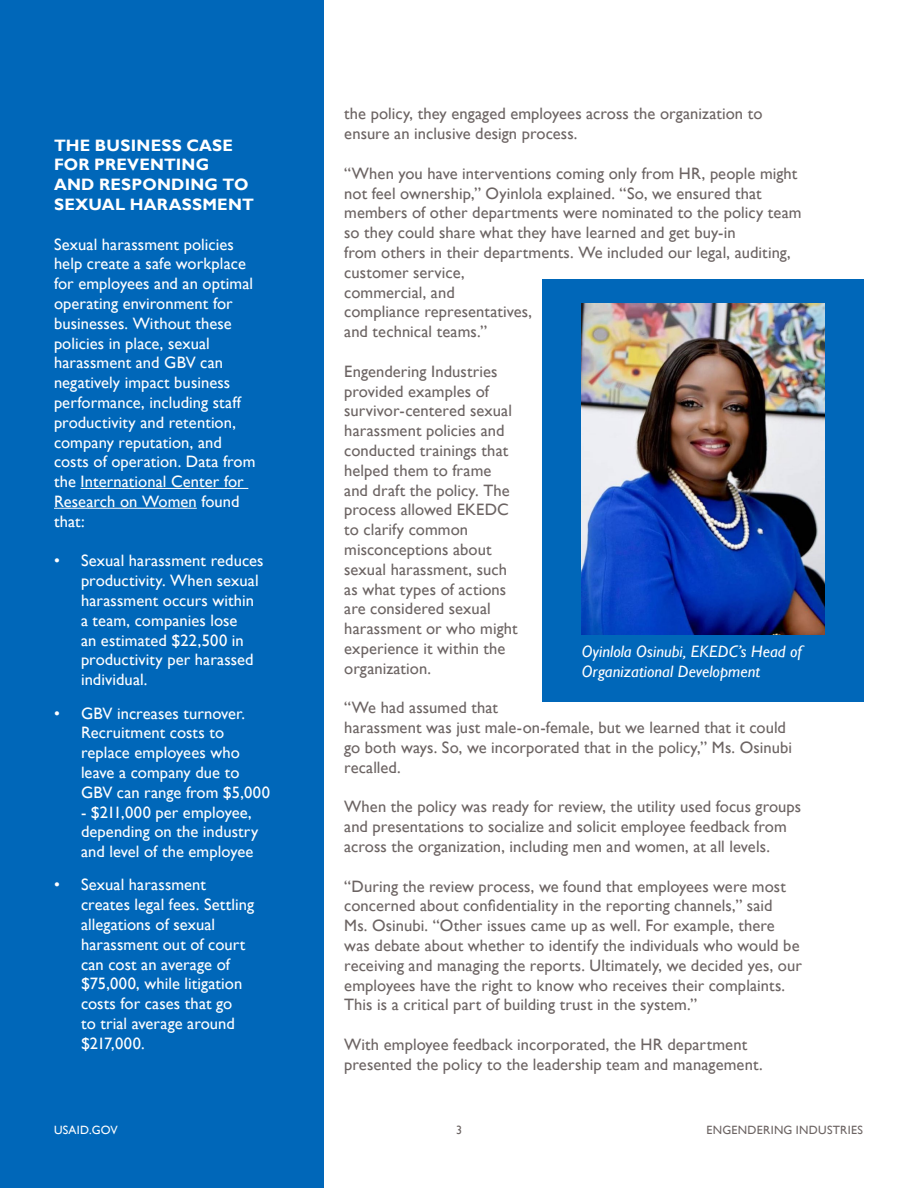
<style>
.page{position:relative;width:918px;height:1188px;background:#fff}
.page>*{position:absolute;margin:0;border:0;box-sizing:border-box;transform-origin:0 0}
.t1{font:16.5px/19.8px "Gill Sans";letter-spacing:.005em;color:#6c6463}
.t2{font:16.5px/19.8px "Gill Sans";letter-spacing:.005em;color:#fff}
.t3{font:700 16.5px/19.8px "Gill Sans";letter-spacing:.015em;color:#fff}
.t4{font:italic 16.5px/19.8px "Gill Sans";letter-spacing:.005em;color:#fff}
.t5{font:12px "Gill Sans";letter-spacing:.025em;color:#6c6463}
.t6{font:12px "Gill Sans";letter-spacing:.02em;color:#fff}
</style>
<div class="page">
<div style="left:0;top:0;width:324px;height:1188px;background:#0067b9"></div>
<div style="left:542px;top:279px;width:322px;height:423px;background:#0067b9"></div>
<hr style="left:81px;top:488px;width:167px;height:1px;background:#fff">
<hr style="left:54px;top:508px;width:143px;height:1px;background:#fff">
<img style="left:582px;top:304px;width:242px;height:330px">
<p class="t3" style="left:54px;top:136px;width:201px">THE BUSINESS CASE<br>FOR PREVENTING<br>AND RESPONDING TO<br>SEXUAL HARASSMENT</p>
<p class="t2" style="left:54px;top:234px;width:203px">Sexual harassment policies help create a safe workplace for employees and an optimal operating environment for businesses. Without these policies in place, sexual harassment and GBV can negatively impact business performance, including staff productivity and retention, company reputation, and costs of operation. Data from the International Center for<br>Research on Women found that:</p>
<p class="t2" style="left:81px;top:551px;width:184px;text-indent:-27px">• Sexual harassment reduces productivity. When sexual harassment occurs within a team, companies lose<br>an estimated $22,500 in productivity per harassed individual.</p>
<p class="t2" style="left:81px;top:703px;width:191px;text-indent:-27px">• GBV increases turnover.<br>Recruitment costs to replace employees who leave a company due to<br>GBV can range from $5,000</p>
<p class="t2" style="left:81px;top:802px;width:179px">- $211,000 per employee, depending on the industry and level of the employee</p>
<p class="t2" style="left:81px;top:875px;width:175px;text-indent:-27px">• Sexual harassment creates legal fees. Settling allegations of sexual harassment out of court can cost an average of $75,000, while litigation costs for cases that go<br>to trial average around $217,000.</p>
<p class="t1" style="left:344px;top:104px;width:420px">the policy, they engaged employees across the organization to ensure an inclusive design process.</p>
<p class="t1" style="left:344px;top:164px;width:459px">“When you have interventions coming only from HR, people might not feel ownership,” Oyinlola explained. “So, we ensured that members of other departments were nominated to the policy team so they could share what they have learned and get buy-in</p>
<p class="t1" style="left:344px;top:243px;width:448px">from others in their departments. We included our legal, auditing,</p>
<p class="t1" style="left:344px;top:263px;width:189px">customer service, commercial, and compliance representatives, and technical teams.”</p>
<p class="t1" style="left:344px;top:362px;width:175px">Engendering Industries provided examples of survivor-centered sexual harassment policies and conducted trainings that helped them to frame and draft the policy. The process allowed EKEDC to clarify common misconceptions about sexual harassment, such as what types of actions are considered sexual harassment or who might experience it within the organization.</p>
<p class="t1" style="left:344px;top:698px;width:155px">“We had assumed that</p>
<p class="t1" style="left:344px;top:718px;width:449px">harassment was just male-on-female, but we learned that it could go both ways. So, we incorporated that in the policy,” Ms. Osinubi recalled.</p>
<p class="t1" style="left:344px;top:797px;width:459px">When the policy was ready for review, the utility used focus groups and presentations to socialize and solicit employee feedback from across the organization, including men and women, at all levels.</p>
<p class="t1" style="left:344px;top:876px;width:459px">“During the review process, we found that employees were most concerned about confidentiality in the reporting channels,” said<br>Ms. Osinubi. “Other issues came up as well. For example, there was debate about whether to identify the individuals who would be receiving and managing the reports. Ultimately, we decided yes, our employees have the right to know who receives their complaints.<br>This is a critical part of building trust in the system.”</p>
<p class="t1" style="left:344px;top:1035px;width:420px">With employee feedback incorporated, the HR department presented the policy to the leadership team and management.</p>
<p class="t4" style="left:582px;top:642px;width:222px">Oyinlola Osinubi, EKEDC’s Head of<br>Organizational Development</p>
<p class="t6" style="left:54px;top:1123px;width:65px">USAID.GOV</p>
<p class="t5" style="left:456px;top:1123px;width:7px">3</p>
<p class="t5" style="left:706px;top:1123px;width:158px">ENGENDERING INDUSTRIES</p>
</div>
